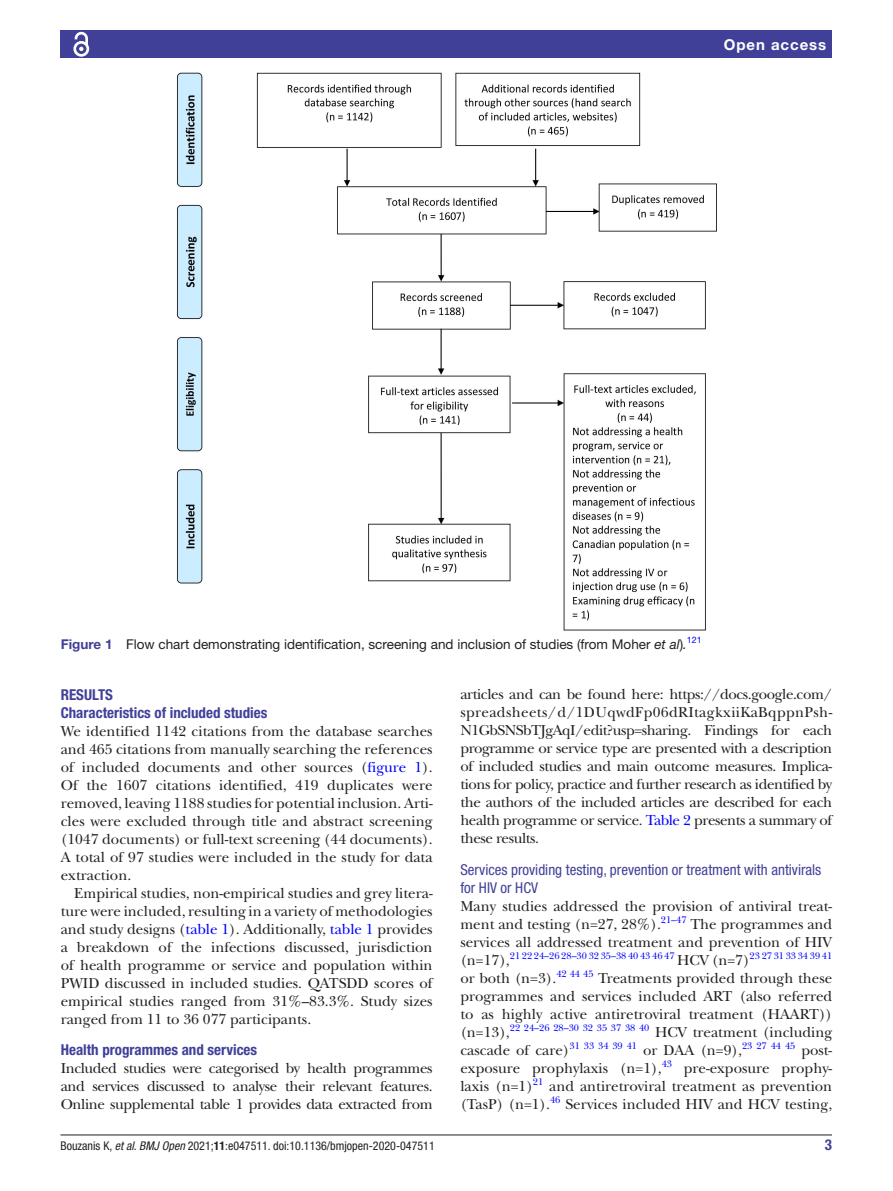
<style>
.page{position:relative;width:893px;height:1191px;background:#fff}
.page>*{position:absolute;margin:0;border:0;box-sizing:border-box;transform-origin:0 0}
.t1{font:15px/18px "New Baskerville";color:#231f20;text-align:justify}
.t2{font:condensed 15px/18px "Helvetica Neue LT Std";color:#414099}
.t3{font:700 condensed 15px/18px "Helvetica Neue LT Std";color:#414099}
.t4{font:700 15px "Helvetica Neue LT Std";letter-spacing:.065em;color:#fff}
.t5{font:13.5px "Helvetica Neue LT Std";color:#231f20}
.t6{font:condensed 12px "Helvetica Neue LT Std";color:#231f20}
.t7{font:9.9px "New Baskerville";color:#00f}
.t8{font:9px "Helvetica Neue LT Std";color:#00f}
.s1{font-weight:700;color:#414099}
.s2{font-style:italic}
.s3{color:#00f}
.s4{font-size:15px;color:#231f20}
.s5{font-weight:700}
</style>
<div class="page">
<hr style="left:61px;top:1134px;width:771px;height:1px;background:#231f20">
<div style="left:61px;top:31px;width:771px;height:27px;background:#414099"></div>
<svg style="left:73px;top:31px;width:17px;height:26px"></svg>
<img style="left:177px;top:73px;width:539px;height:558px">
<p class="t4" style="left:724px;top:35px;width:104px">Open access</p>
<p class="t5" style="left:61px;top:636px;width:628px"><span class="s1">Figure 1</span> Flow chart demonstrating identification, screening and inclusion of studies (from Moher <span class="s2">et al</span>)<span class="s2">.</span></p>
<p class="t8" style="left:687px;top:634px;width:16px">121</p>
<p class="t3" style="left:61px;top:685px;width:208px">Results<br>Characteristics of included studies</p>
<p class="t1" style="left:61px;top:722px;width:373px">We identified 1142 citations from the database searches and 465 citations from manually searching the references of included documents and other sources (<span class="s3">figure 1</span>).<br>Of the 1607 citations identified, 419 duplicates were removed, leaving 1188 studies for potential inclusion. Arti&shy;cles were excluded through title and abstract screening (1047 documents) or full-text screening (44 documents).<br>A total of 97 studies were included in the study for data extraction.</p>
<p class="t1" style="left:61px;top:884px;width:373px;text-indent:14px">Empirical studies, non-empirical studies and grey litera&shy;ture were included, resulting in a variety of methodologies and study designs (<span class="s3">table 1</span>). Additionally, <span class="s3">table 1</span> provides a breakdown of the infections discussed, jurisdiction of health programme or service and population within PWID discussed in included studies. QATSDD scores of empirical studies ranged from 31%–83.3%. Study sizes ranged from 11 to 36 077 participants.</p>
<p class="t3" style="left:61px;top:1040px;width:198px">Health programmes and services</p>
<p class="t1" style="left:61px;top:1059px;width:373px">Included studies were categorised by health programmes and services discussed to analyse their relevant features.<br>Online supplemental table 1 provides data extracted from</p>
<p class="t1" style="left:460px;top:685px;width:373px">articles and can be found here: https://docs.google.com/ spreadsheets/d/1DUqwdFp06dRItagkxiiKaBqppnPsh-N1GbSNSbTJgAqI/edit?usp=sharing. Findings for each programme or service type are presented with a description of included studies and main outcome measures. Implica&shy;tions for policy, practice and further research as identified by the authors of the included articles are described for each health programme or service. <span class="s3">Table 2</span> presents a summary of these results.</p>
<p class="t2" style="left:460px;top:861px;width:362px">Services providing testing, prevention or treatment with antivirals for HIV or HCV</p>
<p class="t1" style="left:460px;top:897px;width:373px">Many studies addressed the provision of antiviral treat&shy;ment and testing (n=27, 28%).</p>
<p class="t7" style="left:661px;top:913px;width:27px">21–47</p>
<p class="t1" style="left:460px;top:915px;width:373px;text-indent:230px">The programmes and services all addressed treatment and prevention of HIV (n=17),</p>
<p class="t7" style="left:510px;top:949px;width:166px">21 22 24–26 28–30 32 35–38 40 43 46 47</p>
<p class="t1" style="left:677px;top:951px;width:74px">HCV (n=7)</p>
<p class="t7" style="left:750px;top:949px;width:84px">23 27 31 33 34 39 41</p>
<p class="t1" style="left:460px;top:969px;width:97px">or both (n=3).</p>
<p class="t7" style="left:556px;top:967px;width:39px">42 44 45</p>
<p class="t1" style="left:460px;top:969px;width:373px;text-indent:138px">Treatments provided through these programmes and services included ART (also referred to as highly active antiretroviral treatment (HAART))</p>
<p class="t7" style="left:460px;top:1021px;width:191px"><span class="s4">(n=13),</span>22 24–26 28–30 32 35 37 38 40</p>
<p class="t1" style="left:655px;top:1023px;width:179px">HCV treatment (including</p>
<p class="t1" style="left:460px;top:1041px;width:111px">cascade of care)</p>
<p class="t7" style="left:569px;top:1039px;width:69px">31 33 34 39 41</p>
<p class="t1" style="left:643px;top:1041px;width:100px">or DAA (n=9),</p>
<p class="t7" style="left:742px;top:1039px;width:55px">23 27 44 45</p>
<p class="t1" style="left:801px;top:1041px;width:32px">post-</p>
<p class="t1" style="left:460px;top:1059px;width:203px">exposure prophylaxis (n=1),</p>
<p class="t7" style="left:662px;top:1057px;width:12px">43</p>
<p class="t1" style="left:684px;top:1059px;width:150px">pre-exposure prophy-</p>
<p class="t1" style="left:460px;top:1077px;width:74px">laxis (n=1)</p>
<p class="t7" style="left:533px;top:1075px;width:12px">21</p>
<p class="t1" style="left:460px;top:1077px;width:373px;text-indent:89px">and antiretroviral treatment as prevention (TasP) (n=1).</p>
<p class="t7" style="left:550px;top:1093px;width:12px">46</p>
<p class="t1" style="left:565px;top:1095px;width:268px">Services included HIV and HCV testing,</p>
<p class="t6" style="left:61px;top:1138px;width:376px">Bouzanis K, <span class="s2">et al</span>. <span class="s2">BMJ Open</span> 2021;<span class="s5">11</span>:e047511. doi:10.1136/bmjopen-2020-047511</p>
<p class="t3" style="left:825px;top:1135px;width:9px">3</p>
</div>
